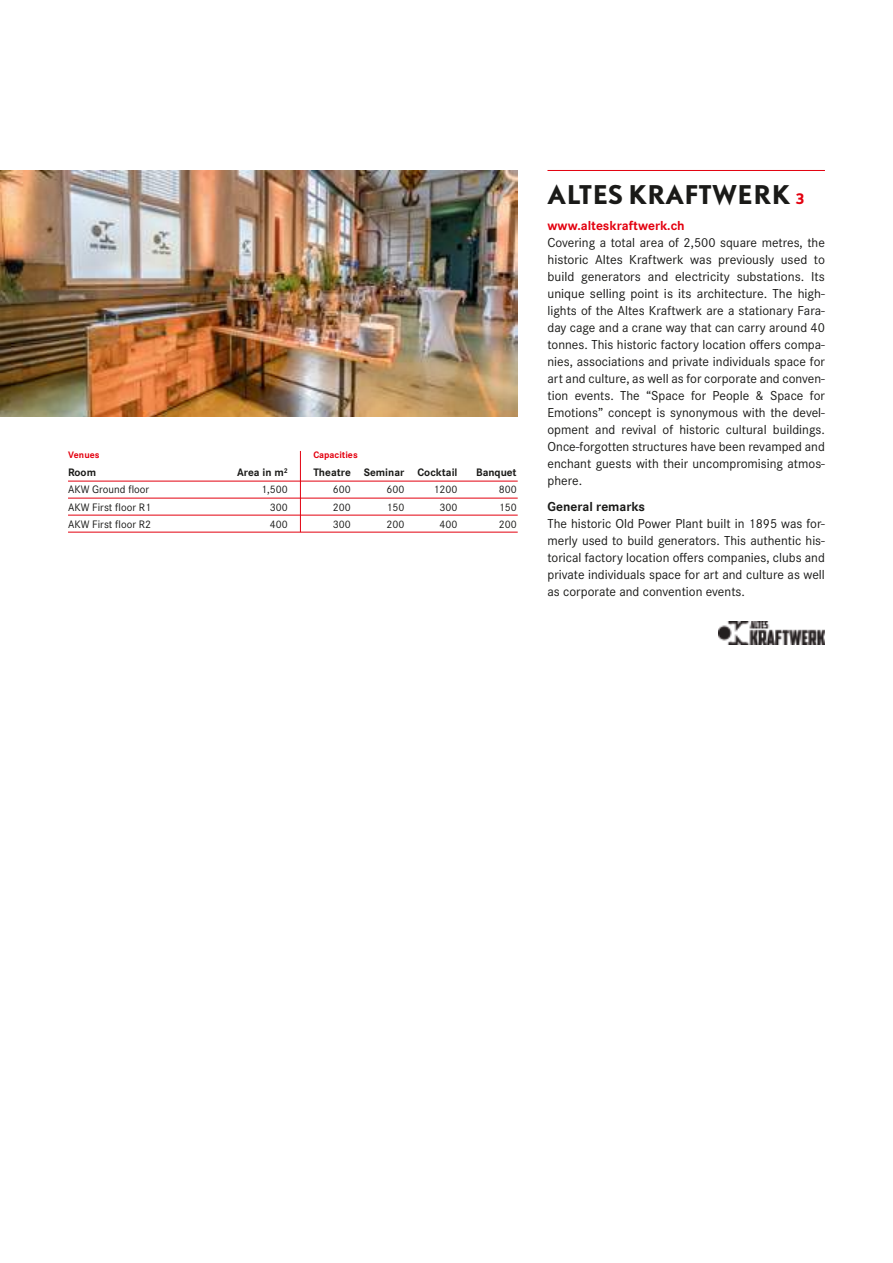
<style>
.page{position:relative;width:893px;height:1263px;background:#fff}
.page>*{position:absolute;margin:0;border:0;box-sizing:border-box;transform-origin:0 0}
.t1{font:700 24px "DTL Nobel T";color:#1a1a18}
.t2{font:13.5px/17px "Corporate S";color:#1a1a18;text-align:justify}
.t3{font:700 13.5px "Corporate S";color:#e3000f}
.t4{font:700 13.5px "Corporate S";color:#1a1a18}
.t5{font:11.25px "Corporate S";color:#1a1a18}
.t6{font:700 11.25px "Corporate S";color:#1a1a18}
.t7{font:700 9.75px "Corporate S";color:#e3000f}
.s1{font-size:13.5px;color:#e3000f}
</style>
<div class="page">
<img style="left:0;top:170px;width:518px;height:247px">
<img style="left:718px;top:621px;width:107px;height:23px">
<hr style="left:547px;top:170px;width:278px;height:1px;background:#e3000f">
<hr style="left:68px;top:481px;width:450px;height:1px;background:#e3000f">
<hr style="left:68px;top:498px;width:450px;height:1px;background:#e3000f">
<hr style="left:68px;top:515px;width:450px;height:1px;background:#e3000f">
<hr style="left:68px;top:532px;width:450px;height:1px;background:#e3000f">
<hr style="left:300px;top:451px;width:1px;height:81px;background:#e3000f">
<p class="t7" style="left:68px;top:447px;width:33px">Venues</p>
<p class="t7" style="left:313px;top:447px;width:46px">Capacities</p>
<p class="t6" style="left:68px;top:465px;width:30px">Room</p>
<p class="t6" style="left:237px;top:465px;width:52px">Area in m<sup>2</sup></p>
<p class="t6" style="left:313px;top:465px;width:146px">Theatre Seminar Cocktail</p>
<p class="t6" style="left:476px;top:465px;width:42px">Banquet</p>
<p class="t5" style="left:68px;top:482px;width:83px">AKW Ground floor</p>
<p class="t5" style="left:261px;top:482px;width:28px">1,500</p>
<p class="t5" style="left:333px;top:482px;width:19px">600</p>
<p class="t5" style="left:386px;top:482px;width:19px">600</p>
<p class="t5" style="left:434px;top:482px;width:25px">1200</p>
<p class="t5" style="left:499px;top:482px;width:19px">800</p>
<p class="t5" style="left:68px;top:499px;width:85px">AKW First floor R1</p>
<p class="t5" style="left:270px;top:499px;width:19px">300</p>
<p class="t5" style="left:333px;top:499px;width:19px">200</p>
<p class="t5" style="left:386px;top:499px;width:19px">150</p>
<p class="t5" style="left:440px;top:499px;width:19px">300</p>
<p class="t5" style="left:499px;top:499px;width:19px">150</p>
<p class="t5" style="left:68px;top:516px;width:85px">AKW First floor R2</p>
<p class="t5" style="left:270px;top:516px;width:19px">400</p>
<p class="t5" style="left:333px;top:516px;width:19px">300</p>
<p class="t5" style="left:386px;top:516px;width:19px">200</p>
<p class="t5" style="left:440px;top:516px;width:19px">400</p>
<p class="t5" style="left:499px;top:516px;width:19px">200</p>
<h1 class="t1" style="left:547px;top:179px;width:259px">ALTES KRAFTWERK <span class="s1">3</span></h1>
<p class="t3" style="left:547px;top:216px;width:139px">www.alteskraftwerk.ch</p>
<p class="t2" style="left:547px;top:233px;width:279px">Covering a total area of 2,500 square metres, the historic Altes Kraftwerk was previously used to build generators and electricity substations. Its unique selling point is its architecture. The high&shy;lights of the Altes Kraftwerk are a stationary Fara&shy;day cage and a crane way that can carry around 40 tonnes. This historic factory location offers compa&shy;nies, associations and private individuals space for art and culture, as well as for corporate and conven&shy;tion events. The “Space for People &amp; Space for Emotions” concept is synonymous with the devel&shy;opment and revival of historic cultural buildings.<br>Once-forgotten structures have been revamped and enchant guests with their uncompromising atmos&shy;phere.</p>
<p class="t4" style="left:547px;top:497px;width:99px">General remarks</p>
<p class="t2" style="left:547px;top:514px;width:279px">The historic Old Power Plant built in 1895 was for&shy;merly used to build generators. This authentic his&shy;torical factory location offers companies, clubs and private individuals space for art and culture as well as corporate and convention events.</p>
</div>
